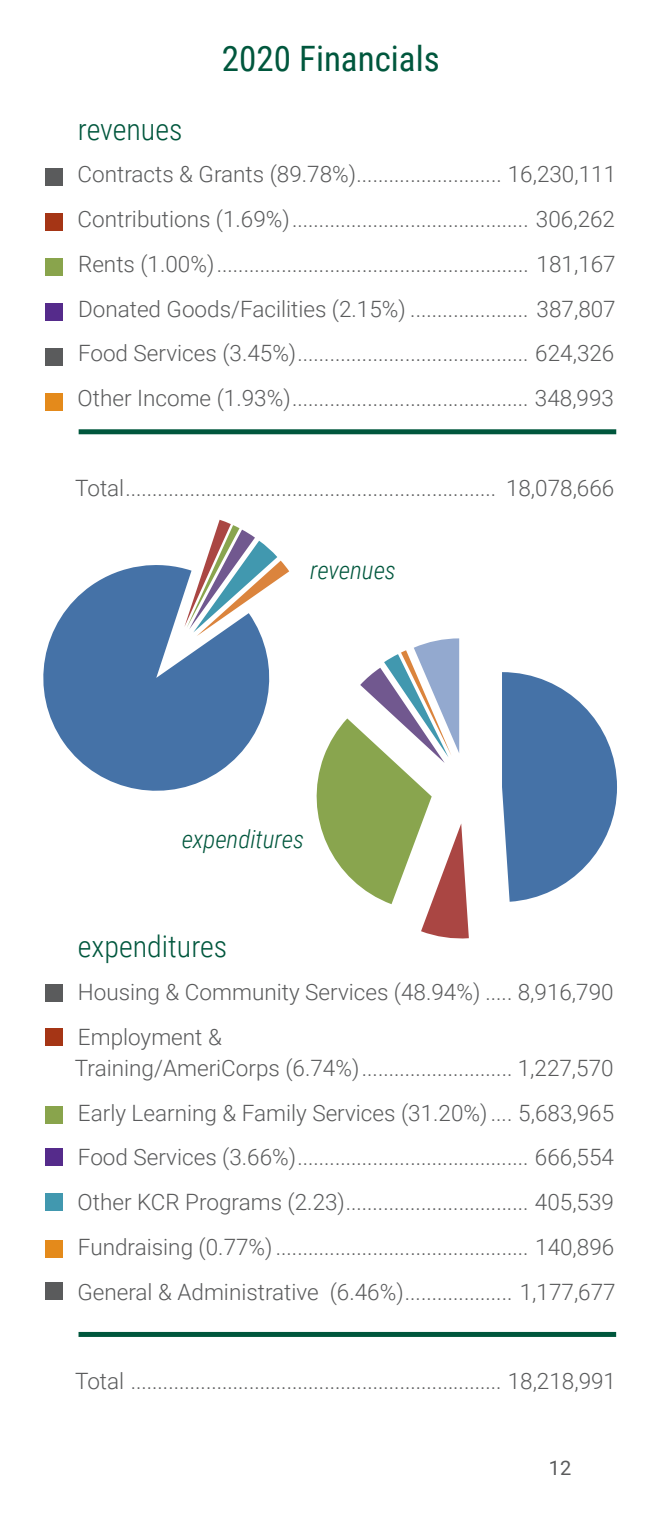
<style>
.page{position:relative;width:661px;height:1530px;background:#fff}
.page>*{position:absolute;margin:0;border:0;box-sizing:border-box;transform-origin:0 0}
.t1{font:35px "Roboto Condensed";color:#00573d}
.t2{font:300 30px "Roboto Condensed";color:#00573d}
.t3{font:italic 300 25px "Roboto Condensed";color:#00573d}
.t4{font:300 22.5px/44.8px "Roboto";color:#5a5b5c;text-align:justify}
.t5{font:20px "Roboto";color:#5a5b5c}
</style>
<div class="page">
<div style="left:45px;top:168px;width:18px;height:17px;background:#5a5b5c"></div>
<div style="left:45px;top:213px;width:18px;height:17px;background:#a53515"></div>
<div style="left:45px;top:303px;width:18px;height:17px;background:#552b8b"></div>
<div style="left:45px;top:348px;width:18px;height:17px;background:#5a5b5c"></div>
<div style="left:79px;top:429px;width:537px;height:5px;background:#00573d"></div>
<div style="left:45px;top:393px;width:18px;height:17px;background:#e48a1b"></div>
<div style="left:45px;top:258px;width:18px;height:17px;background:#89a44c"></div>
<div style="left:45px;top:984px;width:18px;height:17px;background:#5a5b5c"></div>
<div style="left:45px;top:1029px;width:18px;height:17px;background:#a53515"></div>
<div style="left:45px;top:1106px;width:18px;height:17px;background:#89a44c"></div>
<div style="left:45px;top:1148px;width:18px;height:18px;background:#552b8b"></div>
<div style="left:45px;top:1193px;width:18px;height:17px;background:#4198af"></div>
<div style="left:45px;top:1282px;width:18px;height:18px;background:#5a5b5c"></div>
<div style="left:45px;top:1240px;width:18px;height:17px;background:#e48a1b"></div>
<div style="left:78px;top:1332px;width:538px;height:5px;background:#00573d"></div>
<svg style="left:316px;top:638px;width:301px;height:301px"></svg>
<svg style="left:161px;top:519px;width:129px;height:272px"></svg>
<svg style="left:43px;top:565px;width:118px;height:226px"></svg>
<h1 class="t1" style="left:222px;top:34px;width:219px">2020 Financials</h1>
<h2 class="t2" style="left:78px;top:108px;width:106px">revenues</h2>
<p class="t4" style="left:78px;top:151px;width:540px">Contracts &amp; Grants (89.78%)........................... 16,230,111<br>Contributions (1.69%)............................................ 306,262<br>Rents (1.00%).......................................................... 181,167<br>Donated Goods/Facilities (2.15%) ...................... 387,807<br>Food Services (3.45%)........................................... 624,326<br>Other Income (1.93%)............................................ 348,993</p>
<p class="t4" style="left:75px;top:464px;width:541px">Total..................................................................... 18,078,666</p>
<p class="t3" style="left:310px;top:552px;width:87px">revenues</p>
<p class="t3" style="left:182px;top:822px;width:124px">expenditures</p>
<h2 class="t2" style="left:78px;top:926px;width:151px">expenditures</h2>
<p class="t4" style="left:78px;top:969px;width:537px">Housing &amp; Community Services (48.94%) ..... 8,916,790<br>Employment &amp;</p>
<p class="t4" style="left:75px;top:1045px;width:542px">Training/AmeriCorps (6.74%)............................ 1,227,570<br>Early Learning &amp; Family Services (31.20%).... 5,683,965<br>Food Services (3.66%)........................................... 666,554<br>Other KCR Programs (2.23).................................. 405,539<br>Fundraising (0.77%)............................................... 140,896<br>General &amp; Administrative (6.46%).................... 1,177,677</p>
<p class="t4" style="left:75px;top:1358px;width:542px">Total ..................................................................... 18,218,991</p>
<p class="t5" style="left:549px;top:1454px;width:24px">12</p>
</div>
